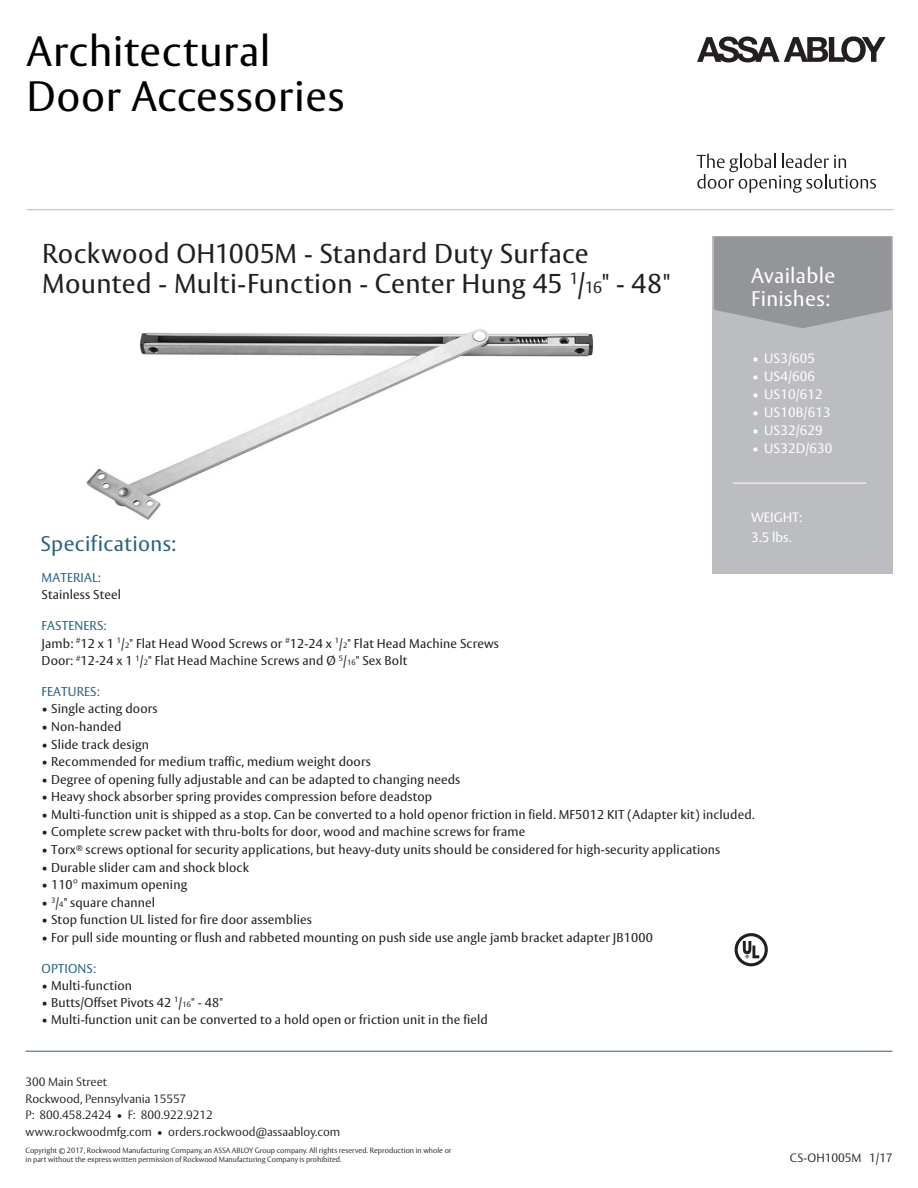
<style>
.page{position:relative;width:918px;height:1188px;background:#fff}
.page>*{position:absolute;margin:0;border:0;box-sizing:border-box;transform-origin:0 0}
.t1{font:42px/45.8px "ASSA Vesta";letter-spacing:.015em;color:#000}
.t2{font:27px/30px "ASSA Vesta";letter-spacing:.015em;color:#231f20}
.t3{font:21px/22.5px "ASSA Vesta";letter-spacing:.015em;color:#fff}
.t4{font:21px "ASSA Vesta";letter-spacing:.015em;color:#2b627f}
.t5{font:13.5px/20.1px "ASSA Vesta";letter-spacing:.01em;color:#fff}
.t6{font:12.75px/17.5px "ASSA Vesta";letter-spacing:.01em;color:#231f20}
.t7{font:12.75px "ASSA Vesta";letter-spacing:.01em;color:#2b627f}
.t8{font:300 12px/16.5px "ASSA Vesta";color:#231f20}
.t9{font:300 7.5px/9px "ASSA Vesta";color:#231f20}
.s1{font-size:16.2px}
.s2{color:#2b627f}
.s3{font-size:7.65px}
</style>
<div class="page">
<div style="left:713px;top:237px;width:180px;height:337px;background:#bcbdc0"></div>
<svg style="left:714px;top:237px;width:178px;height:91px;background:#97989b"></svg>
<hr style="left:26px;top:1051px;width:866px;height:1px;background:#2b627f">
<img style="left:86px;top:329px;width:508px;height:191px">
<hr style="left:733px;top:483px;width:133px;height:1px;background:#fff">
<svg style="left:735px;top:933px;width:33px;height:33px"></svg>
<svg style="left:697px;top:36px;width:189px;height:26px"></svg>
<svg style="left:697px;top:154px;width:179px;height:39px"></svg>
<hr style="left:27px;top:209px;width:867px;height:1px;background:#bcbdc0">
<h1 class="t1" style="left:27px;top:30px;width:319px">Architectural<br>Door Accessories</h1>
<h2 class="t2" style="left:42px;top:240px;width:630px">Rockwood OH1005M - Standard Duty Surface<br>Mounted - Multi-Function - Center Hung 45 <sup>1</sup>/<span class="s1">16</span>" - 48"</h2>
<h3 class="t3" style="left:751px;top:265px;width:86px">Available<br>Finishes:</h3>
<p class="t5" style="left:752px;top:349px;width:64px">• US3/605</p>
<p class="t5" style="left:752px;top:367px;width:64px">• US4/606</p>
<p class="t5" style="left:752px;top:385px;width:72px">• US10/612</p>
<p class="t5" style="left:752px;top:403px;width:80px">• US10B/613</p>
<p class="t5" style="left:752px;top:421px;width:72px">• US32/629</p>
<p class="t5" style="left:752px;top:439px;width:82px">• US32D/630</p>
<p class="t5" style="left:751px;top:508px;width:53px">WEIGHT:<br>3.5 lbs.</p>
<h3 class="t4" style="left:41px;top:531px;width:137px">Specifications:</h3>
<p class="t7" style="left:42px;top:570px;width:61px">MATERIAL:</p>
<p class="t6" style="left:42px;top:587px;width:81px">Stainless Steel</p>
<p class="t6" style="left:42px;top:617px;width:459px"><span class="s2">FASTENERS:<br></span>Jamb: <sup>#</sup>12 x 1 <sup>1</sup>/<span class="s3">2</span>" Flat Head Wood Screws or <sup>#</sup>12-24 x <sup>1</sup>/<span class="s3">2</span>" Flat Head Machine Screws<br>Door: <sup>#</sup>12-24 x 1 <sup>1</sup>/<span class="s3">2</span>" Flat Head Machine Screws and Ø <sup>5</sup>/<span class="s3">16</span>" Sex Bolt</p>
<p class="t7" style="left:42px;top:684px;width:60px">FEATURES:</p>
<p class="t6" style="left:42px;top:701px;width:117px">• Single acting doors</p>
<p class="t6" style="left:42px;top:718px;width:81px">• Non-handed</p>
<p class="t6" style="left:42px;top:736px;width:109px">• Slide track design</p>
<p class="t6" style="left:42px;top:753px;width:331px">• Recommended for medium traffic, medium weight doors</p>
<p class="t6" style="left:42px;top:771px;width:420px">• Degree of opening fully adjustable and can be adapted to changing needs</p>
<p class="t6" style="left:42px;top:789px;width:392px">• Heavy shock absorber spring provides compression before deadstop</p>
<p class="t6" style="left:42px;top:806px;width:715px">• Multi-function unit is shipped as a stop. Can be converted to a hold openor friction in field. MF5012 KIT (Adapter kit) included.</p>
<p class="t6" style="left:42px;top:824px;width:485px">• Complete screw packet with thru-bolts for door, wood and machine screws for frame</p>
<p class="t6" style="left:42px;top:841px;width:680px">• Torx<sup>®</sup> screws optional for security applications, but heavy-duty units should be considered for high-security applications</p>
<p class="t6" style="left:42px;top:859px;width:209px">• Durable slider cam and shock block</p>
<p class="t6" style="left:42px;top:877px;width:147px">• 110° maximum opening</p>
<p class="t6" style="left:42px;top:894px;width:115px">• <sup>3</sup>/<span class="s3">4</span>" square channel</p>
<p class="t6" style="left:42px;top:912px;width:272px">• Stop function UL listed for fire door assemblies</p>
<p class="t6" style="left:42px;top:929px;width:613px">• For pull side mounting or flush and rabbeted mounting on push side use angle jamb bracket adapter JB1000</p>
<p class="t7" style="left:42px;top:960px;width:56px">OPTIONS:</p>
<p class="t6" style="left:42px;top:978px;width:92px">• Multi-function</p>
<p class="t6" style="left:42px;top:994px;width:183px">• Butts/Offset Pivots 42 <sup>1</sup>/<span class="s3">16</span>" - 48"</p>
<p class="t6" style="left:42px;top:1012px;width:448px">• Multi-function unit can be converted to a hold open or friction unit in the field</p>
<p class="t8" style="left:26px;top:1074px;width:316px">300 Main Street<br>Rockwood, Pennsylvania 15557<br>P: 800.458.2424 • F: 800.922.9212 www.rockwoodmfg.com • orders.rockwood@assaabloy.com</p>
<p class="t9" style="left:26px;top:1147px;width:428px">Copyright © 2017, Rockwood Manufacturing Company, an ASSA ABLOY Group company. All rights reserved. Reproduction in whole or in part without the express written permission of Rockwood Manufacturing Company is prohibited.</p>
<p class="t8" style="left:790px;top:1151px;width:104px">CS-OH1005M 1/17</p>
</div>
